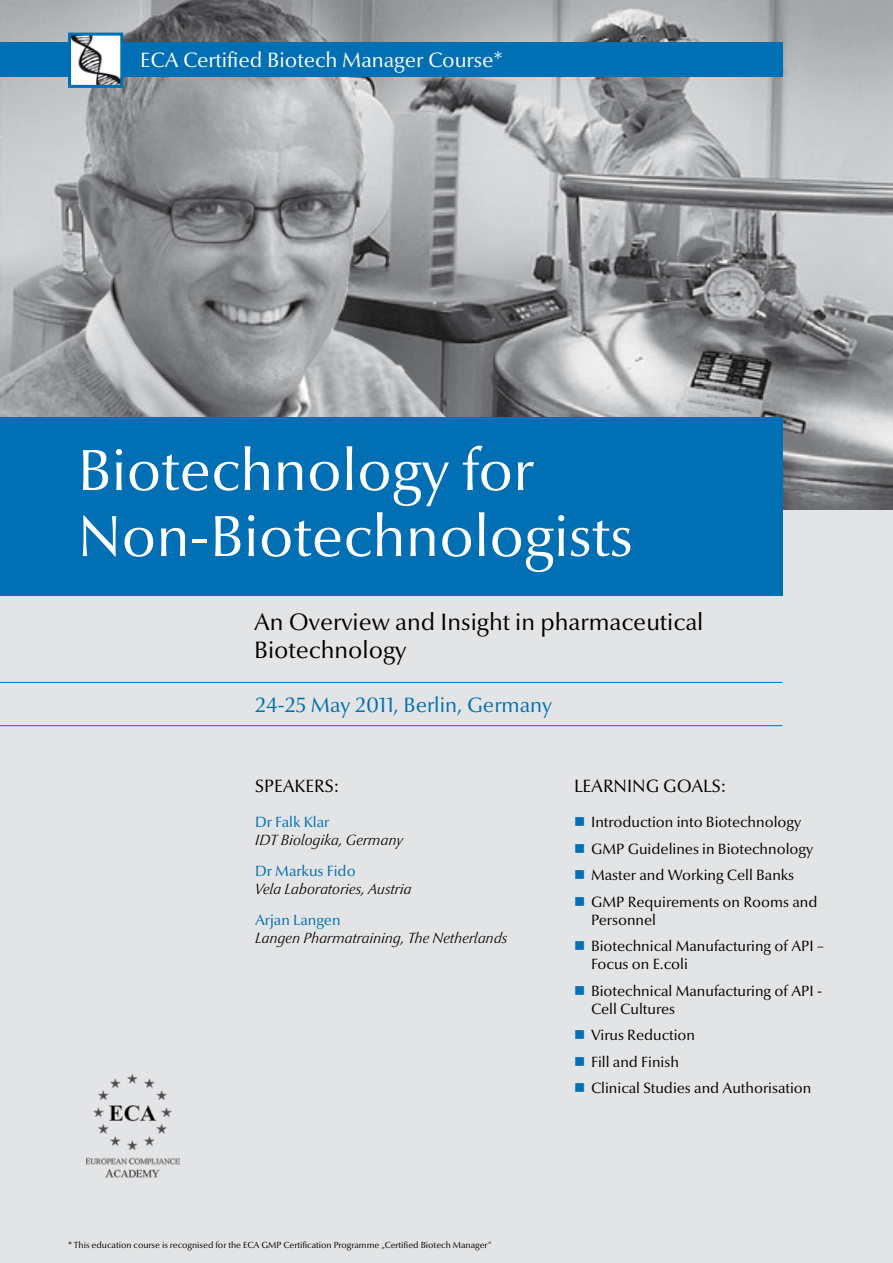
<style>
.page{position:relative;width:893px;height:1263px;background:#fff}
.page>*{position:absolute;margin:0;border:0;box-sizing:border-box;transform-origin:0 0}
.t1{font:58.5px/66px "Optima Nova LT";color:#fff}
.t2{font:24px/28.8px "Optima Nova LT";color:#000}
.t3{font:21px "Optima Nova LT";color:#fff}
.t4{font:21px "Optima Nova LT";color:#006fb4}
.t5{font:18px "Optima Nova LT";color:#000}
.t6{font:15px/26.5px "Optima Nova LT";color:#000}
.t7{font:italic 300 15px "Optima Nova LT";color:#000}
.t8{font:15px "Optima Nova LT";color:#006fb4}
.t9{font:9px "Optima Nova LT";color:#000}
</style>
<div class="page">
<img style="left:0;top:0;width:893px;height:510px">
<div style="left:0;top:510px;width:893px;height:753px;background:#e3e4e5"></div>
<div style="left:0;top:417px;width:782px;height:178px;background:#006fb4"></div>
<div style="left:0;top:43px;width:782px;height:34px;background:#006fb4"></div>
<img style="left:86px;top:1074px;width:94px;height:104px">
<hr style="left:0;top:682px;width:782px;height:1px;background:#006fb4">
<hr style="left:0;top:725px;width:782px;height:1px;background:#006fb4">
<img style="left:72px;top:37px;width:47px;height:47px">
<div style="left:68px;top:33px;width:55px;height:55px;border:3px solid #006fb4"></div>
<h3 class="t3" style="left:140px;top:48px;width:364px">ECA Certified Biotech Manager Course*</h3>
<h1 class="t1" style="left:78px;top:438px;width:557px">Biotechnology for<br>Non-Biotechnologists</h1>
<h2 class="t2" style="left:254px;top:608px;width:451px">An Overview and Insight in pharmaceutical<br>Biotechnology</h2>
<h3 class="t4" style="left:255px;top:692px;width:298px">24-25 May 2011, Berlin, Germany</h3>
<p class="t5" style="left:255px;top:776px;width:85px">SPEAKERS:</p>
<p class="t8" style="left:255px;top:813px;width:76px">Dr Falk Klar</p>
<p class="t7" style="left:255px;top:831px;width:149px">IDT Biologika, Germany</p>
<p class="t8" style="left:255px;top:862px;width:102px">Dr Markus Fido</p>
<p class="t7" style="left:255px;top:880px;width:158px">Vela Laboratories, Austria</p>
<p class="t8" style="left:255px;top:911px;width:87px">Arjan Langen</p>
<p class="t7" style="left:255px;top:929px;width:254px">Langen Pharmatraining, The Netherlands</p>
<p class="t5" style="left:574px;top:776px;width:154px">LEARNING GOALS:</p>
<p class="t6" style="left:591px;top:809px;width:228px">Introduction into Biotechnology<br>GMP Guidelines in Biotechnology<br>Master and Working Cell Banks<br>GMP Requirements on Rooms and</p>
<p class="t6" style="left:591px;top:907px;width:234px">Personnel<br>Biotechnical Manufacturing of API –</p>
<p class="t6" style="left:591px;top:951px;width:233px">Focus on E.coli<br>Biotechnical Manufacturing of API -</p>
<p class="t6" style="left:591px;top:996px;width:222px">Cell Cultures<br>Virus Reduction<br>Fill and Finish<br>Clinical Studies and Authorisation</p>
<p class="t9" style="left:68px;top:1240px;width:425px">* This education course is recognised for the ECA GMP Certification Programme „Certified Biotech Manager“</p>
</div>
